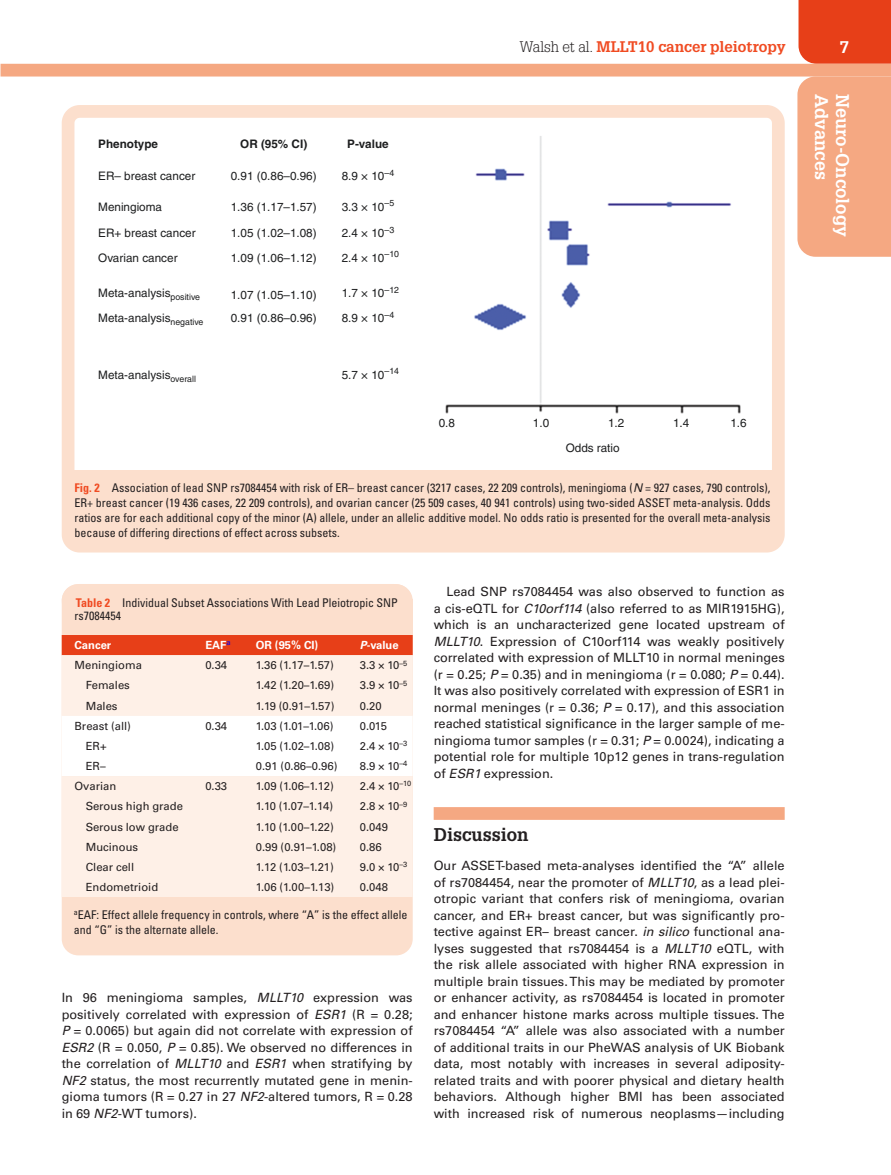
<style>
.page{position:relative;width:891px;height:1175px;background:#fff}
.page>*{position:absolute;margin:0;border:0;box-sizing:border-box;transform-origin:0 0}
.t1{font:18px "Glypha LT Std Bold 3";color:#fff}
.HeadA{font:700 18px "Glypha LT Std";color:#231f20}
.t2{font:700 16.5px "Glypha LT Std";color:#fff}
.t3{font:15px "Glypha LT Std Bold 3";color:#f04b22}
.TextInd{font:12.75px/16.5px "Univers LT Std";color:#231f20;text-align:justify}
.Text{font:12.75px/16.5px "Univers LT Std";color:#231f20;text-align:justify}
.FigCapt{font:condensed 12px/15px "Univers LT Std";color:#231f20;text-align:justify}
.TableFooter1{font:condensed 12px/15px "Univers LT Std";color:#231f20}
.TabTitle{font:condensed 12px/13.5px "Univers LT Std";color:#231f20}
.graphic{font:11.7px/24.5px "Helvetica 2";color:#1d1e1f}
.graphic-2{font:11.7px "Helvetica Bold 2";color:#1d1e1f}
.TabBody{font:11.25px "Univers LT Std";color:#231f20}
.TabBody1{font:11.25px "Univers LT Std";color:#231f20}
.TabBody2{font:11.25px "Univers LT Std";color:#231f20}
.TableHeader{font:700 11.25px "Univers LT Std";color:#fff}
.s1{font-family:"Glypha LT Std Light 2";color:#231f20}
.s2{font-weight:700;color:#f04b22}
.s3{font-style:italic;font-stretch:normal}
.s4{font-style:italic}
</style>
<div class="page">
<div style="left:799px;top:0;width:92px;height:64px;background:#e73f18"></div>
<div style="left:1px;top:64px;width:890px;height:12px;background:#f5a882"></div>
<div style="left:797px;top:76px;width:94px;height:181px;background:#f5a882"></div>
<div style="left:434px;top:807px;width:351px;height:13px;background:#f5a882"></div>
<div style="left:65px;top:470px;width:716px;height:74px;background:#fcdfcd"></div>
<img style="left:445px;top:136px;width:296px;height:278px">
<div style="left:62px;top:105px;width:723px;height:447px;border:13px solid #fcdfcd;border-radius:12px"></div>
<div style="left:62px;top:584px;width:351px;height:371px;background:#fcdfcd;border-radius:16px"></div>
<div style="left:62px;top:635px;width:351px;height:20px;background:#e73f18"></div>
<div style="left:62px;top:655px;width:351px;height:242px;background:#fef0e7"></div>
<div style="left:62px;top:715px;width:351px;height:61px;background:#fff"></div>
<p class="graphic-2" style="left:98px;top:137px;width:61px">Phenotype</p>
<p class="graphic" style="left:98px;top:164px;width:99px">ER– breast cancer</p>
<p class="graphic" style="left:98px;top:194px;width:65px">Meningioma</p>
<p class="graphic" style="left:98px;top:221px;width:99px">ER+ breast cancer<br>Ovarian cancer</p>
<p class="graphic" style="left:98px;top:281px;width:107px;line-height:24.9px">Meta-analysis<sub>positive<br></sub>Meta-analysis<sub>negative</sub></p>
<p class="graphic-2" style="left:240px;top:137px;width:69px">OR (95% CI)</p>
<p class="graphic" style="left:231px;top:164px;width:87px">0.91 (0.86–0.96)</p>
<p class="graphic" style="left:342px;top:164px;width:54px">8.9 × 10<sup>–4</sup></p>
<p class="graphic" style="left:342px;top:194px;width:54px">3.3 × 10<sup>–5</sup></p>
<p class="graphic" style="left:342px;top:221px;width:59px">2.4 × 10<sup>–3<br></sup>2.4 × 10<sup>–10</sup></p>
<p class="graphic" style="left:342px;top:281px;width:59px;line-height:24.9px">1.7 × 10<sup>–12<br></sup>8.9 × 10<sup>–4</sup></p>
<p class="graphic-2" style="left:347px;top:137px;width:43px">P-value</p>
<p class="graphic" style="left:231px;top:194px;width:87px">1.36 (1.17–1.57)</p>
<p class="graphic" style="left:231px;top:221px;width:87px">1.05 (1.02–1.08)<br>1.09 (1.06–1.12)</p>
<p class="graphic" style="left:231px;top:283px;width:87px;line-height:23.4px">1.07 (1.05–1.10)<br>0.91 (0.86–0.96)</p>
<p class="t3" style="left:520px;top:37px;width:267px"><span class="s1">Walsh et al.</span> MLLT10 cancer pleiotropy</p>
<p class="t2" style="left:840px;top:37px;width:11px">7</p>
<h1 class="t1" style="left:833px;top:94px;width:88px;rotate:90deg">Advances</h1>
<h1 class="t1" style="left:854px;top:94px;width:145px;rotate:90deg">Neuro-Oncology</h1>
<p class="graphic" style="left:98px;top:362px;width:99px">Meta-analysis<sub>overall</sub></p>
<p class="graphic" style="left:342px;top:362px;width:59px">5.7 × 10<sup>–14</sup></p>
<p class="graphic" style="left:439px;top:410px;width:18px">0.8</p>
<p class="graphic" style="left:533px;top:410px;width:18px">1.0</p>
<p class="graphic" style="left:566px;top:410px;width:60px;line-height:24.9px;text-indent:42px">1.2<br>Odds ratio</p>
<p class="graphic" style="left:673px;top:410px;width:18px">1.4</p>
<p class="graphic" style="left:730px;top:410px;width:18px">1.6</p>
<p class="FigCapt" style="left:74px;top:480px;width:698px"><span class="s2">Fig. 2</span> Association of lead SNP rs7084454 with risk of ER– breast cancer (3217 cases, 22 209 controls), meningioma (<span class="s3">N</span> = 927 cases, 790 controls), ER+ breast cancer (19 436 cases, 22 209 controls), and ovarian cancer (25 509 cases, 40 941 controls) using two-sided ASSET meta-analysis. Odds ratios are for each additional copy of the minor (A) allele, under an allelic additive model. No odds ratio is presented for the overall meta-analysis because of differing directions of effect across subsets.</p>
<p class="TabTitle" style="left:74px;top:595px;width:325px"><span class="s2">Table 2</span> Individual Subset Associations With Lead Pleiotropic SNP rs7084454</p>
<p class="TableHeader" style="left:74px;top:638px;width:38px">Cancer</p>
<p class="TableHeader" style="left:205px;top:638px;width:27px">EAF<sup>a</sup></p>
<p class="TableHeader" style="left:256px;top:638px;width:64px">OR (95% CI)</p>
<p class="TableHeader" style="left:360px;top:638px;width:40px"><span class="s4">P</span>-value</p>
<p class="TabBody1" style="left:74px;top:658px;width:69px">Meningioma</p>
<p class="TabBody1" style="left:205px;top:658px;width:23px">0.34</p>
<p class="TabBody1" style="left:256px;top:658px;width:80px">1.36 (1.17–1.57)</p>
<p class="TabBody1" style="left:360px;top:658px;width:49px">3.3 × 10<sup>–5</sup></p>
<p class="TabBody" style="left:86px;top:679px;width:46px">Females</p>
<p class="TabBody" style="left:256px;top:679px;width:80px">1.42 (1.20–1.69)</p>
<p class="TabBody" style="left:360px;top:679px;width:49px">3.9 × 10<sup>–5</sup></p>
<p class="TabBody" style="left:86px;top:699px;width:33px">Males</p>
<p class="TabBody" style="left:256px;top:699px;width:80px">1.19 (0.91–1.57)</p>
<p class="TabBody" style="left:360px;top:699px;width:23px">0.20</p>
<p class="TabBody" style="left:74px;top:719px;width:58px">Breast (all)</p>
<p class="TabBody" style="left:205px;top:719px;width:23px">0.34</p>
<p class="TabBody" style="left:256px;top:719px;width:79px">1.03 (1.01–1.06)</p>
<p class="TabBody" style="left:360px;top:719px;width:29px">0.015</p>
<p class="TabBody" style="left:86px;top:739px;width:22px">ER+</p>
<p class="TabBody" style="left:256px;top:739px;width:80px">1.05 (1.02–1.08)</p>
<p class="TabBody" style="left:360px;top:739px;width:49px">2.4 × 10<sup>–3</sup></p>
<p class="TabBody" style="left:86px;top:759px;width:22px">ER–</p>
<p class="TabBody" style="left:256px;top:759px;width:83px">0.91 (0.86–0.96)</p>
<p class="TabBody" style="left:360px;top:759px;width:49px">8.9 × 10<sup>–4</sup></p>
<p class="TabBody" style="left:74px;top:779px;width:43px">Ovarian</p>
<p class="TabBody2" style="left:205px;top:779px;width:23px">0.33</p>
<p class="TabBody" style="left:256px;top:779px;width:80px">1.09 (1.06–1.12)</p>
<p class="TabBody" style="left:360px;top:779px;width:53px">2.4 × 10<sup>–10</sup></p>
<p class="TabBody" style="left:86px;top:799px;width:99px">Serous high grade</p>
<p class="TabBody" style="left:256px;top:799px;width:79px">1.10 (1.07–1.14)</p>
<p class="TabBody" style="left:360px;top:799px;width:49px">2.8 × 10<sup>–9</sup></p>
<p class="TabBody" style="left:86px;top:820px;width:94px">Serous low grade</p>
<p class="TabBody" style="left:256px;top:820px;width:80px">1.10 (1.00–1.22)</p>
<p class="TabBody" style="left:360px;top:820px;width:30px">0.049</p>
<p class="TabBody" style="left:86px;top:840px;width:54px">Mucinous</p>
<p class="TabBody" style="left:256px;top:840px;width:82px">0.99 (0.91–1.08)</p>
<p class="TabBody" style="left:360px;top:840px;width:23px">0.86</p>
<p class="TabBody" style="left:86px;top:860px;width:50px">Clear cell</p>
<p class="TabBody" style="left:256px;top:860px;width:80px">1.12 (1.03–1.21)</p>
<p class="TabBody" style="left:360px;top:860px;width:49px">9.0 × 10<sup>–3</sup></p>
<p class="TabBody2" style="left:86px;top:880px;width:74px">Endometrioid</p>
<p class="TabBody2" style="left:256px;top:880px;width:80px">1.06 (1.00–1.13)</p>
<p class="TabBody2" style="left:360px;top:880px;width:30px">0.048</p>
<p class="TableFooter1" style="left:74px;top:906px;width:335px"><sup>a</sup>EAF: Effect allele frequency in controls, where “A” is the effect allele and “G” is the alternate allele.</p>
<p class="TextInd" style="left:62px;top:989px;width:353px">In 96 meningioma samples, <span class="s4">MLLT10</span> expression was positively correlated with expression of <span class="s4">ESR1</span> (R = 0.28; <span class="s4">P</span> = 0.0065) but again did not correlate with expression of <span class="s4">ESR2</span> (R = 0.050, <span class="s4">P</span> = 0.85). We observed no differences in the correlation of <span class="s4">MLLT10</span> and <span class="s4">ESR1</span> when stratifying by <span class="s4">NF2</span> status, the most recurrently mutated gene in menin&shy;gioma tumors (R = 0.27 in 27 <span class="s4">NF2</span>-altered tumors, R = 0.28 in 69 <span class="s4">NF2</span>-WT tumors).</p>
<p class="TextInd" style="left:434px;top:583px;width:353px;text-indent:13px">Lead SNP rs7084454 was also observed to function as a cis-eQTL for <span class="s4">C10orf114</span> (also referred to as MIR1915HG), which is an uncharacterized gene located upstream of <span class="s4">MLLT10</span>. Expression of C10orf114 was weakly positively correlated with expression of MLLT10 in normal meninges (r = 0.25; <span class="s4">P</span> = 0.35) and in meningioma (r = 0.080; <span class="s4">P</span> = 0.44).<br>It was also positively correlated with expression of ESR1 in normal meninges (r = 0.36; <span class="s4">P</span> = 0.17), and this association reached statistical significance in the larger sample of me&shy;ningioma tumor samples (r = 0.31; <span class="s4">P</span> = 0.0024), indicating a potential role for multiple 10p12 genes in trans-regulation of <span class="s4">ESR1</span> expression.</p>
<h2 class="HeadA" style="left:434px;top:823px;width:96px">Discussion</h2>
<p class="Text" style="left:434px;top:857px;width:353px">Our ASSET-based meta-analyses identified the “A” allele of rs7084454, near the promoter of <span class="s4">MLLT10</span>, as a lead plei&shy;otropic variant that confers risk of meningioma, ovarian cancer, and ER+ breast cancer, but was significantly pro&shy;tective against ER– breast cancer. <span class="s4">in silico</span> functional ana&shy;lyses suggested that rs7084454 is a <span class="s4">MLLT10</span> eQTL, with the risk allele associated with higher RNA expression in multiple brain tissues. This may be mediated by promoter or enhancer activity, as rs7084454 is located in promoter and enhancer histone marks across multiple tissues. The rs7084454 “A” allele was also associated with a number of additional traits in our PheWAS analysis of UK Biobank data, most notably with increases in several adiposity&shy;related traits and with poorer physical and dietary health behaviors. Although higher BMI has been associated with increased risk of numerous neoplasms—including</p>
</div>
